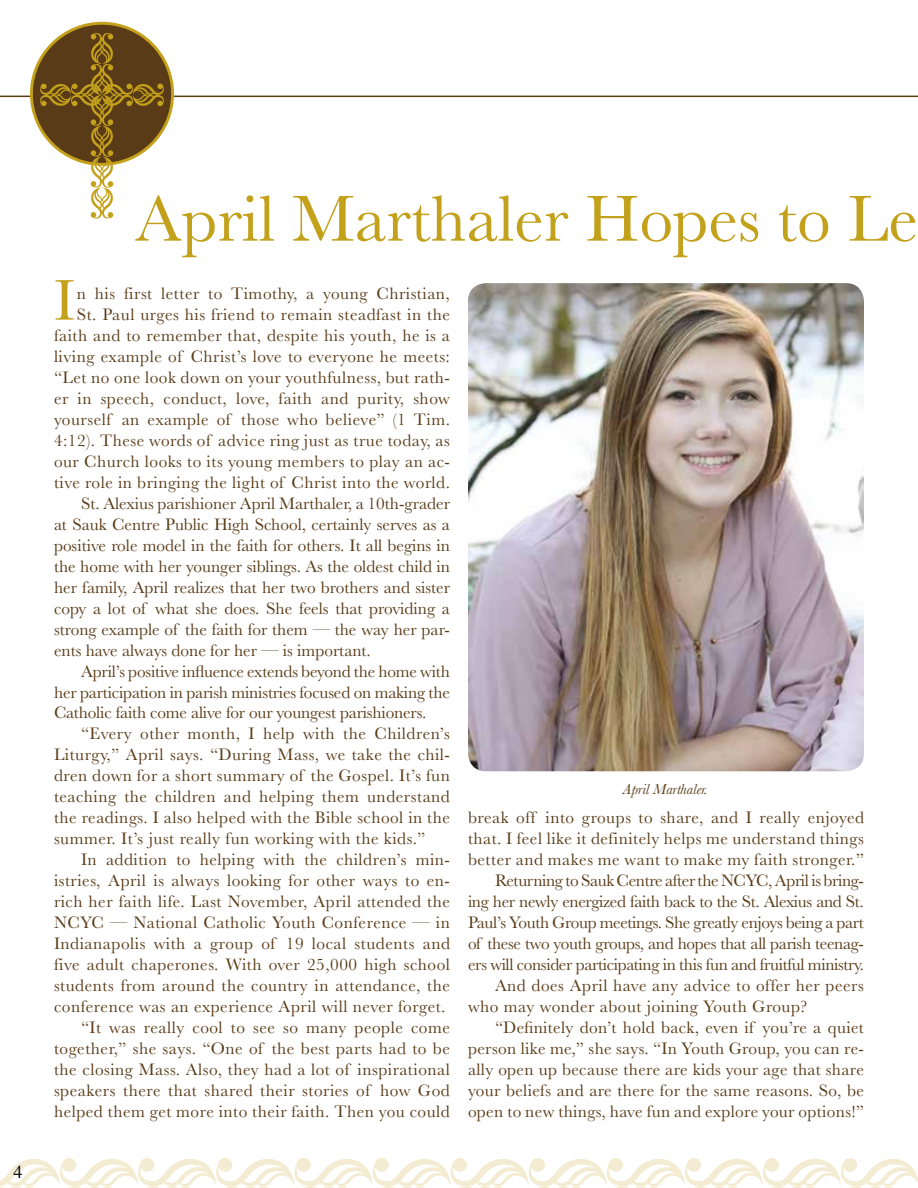
<style>
.page{position:relative;width:918px;height:1188px;background:#fff}
.page>*{position:absolute;margin:0;border:0;box-sizing:border-box;transform-origin:0 0}
.t1{font:67.5px "Baskerville";color:#c4a11b}
.t2{font:59.55px "Baskerville";color:#c4a11b}
.t3{font:18px "Times";color:#000}
.t4{font:17.25px "Baskerville";letter-spacing:.03em;color:#593b17}
.t5{font:17.25px "Baskerville";color:#593b17}
.t6{font:17.25px "Baskerville";letter-spacing:-.02em;color:#593b17}
.t7{font:17.25px "Baskerville";letter-spacing:-.01em;color:#593b17}
.t8{font:italic 15px "Baskerville";color:#593b17}
</style>
<div class="page">
<svg style="left:0;top:1158px;width:918px;height:30px"></svg>
<hr style="left:0;top:96px;width:918px;height:1px;background:#593b17">
<svg style="left:31px;top:23px;width:142px;height:141px"></svg>
<svg style="left:40px;top:33px;width:124px;height:185px"></svg>
<img style="left:468px;top:283px;width:396px;height:488px">
<p class="t3" style="left:14px;top:1155px;width:10px">4</p>
<h1 class="t1" style="left:135px;top:176px;width:784px">April Marthaler Hopes to Le</h1>
<h2 class="t2" style="left:54px;top:262px;width:23px">I</h2>
<p class="t4" style="left:77px;top:282px;width:375px">n his first letter to Timothy, a young Christian,</p>
<p class="t4" style="left:77px;top:303px;width:375px">St. Paul urges his friend to remain steadfast in the</p>
<p class="t4" style="left:54px;top:324px;width:397px">faith and to remember that, despite his youth, he is a</p>
<p class="t4" style="left:54px;top:345px;width:397px">living example of Christ’s love to everyone he meets:</p>
<p class="t4" style="left:54px;top:366px;width:397px">“Let no one look down on your youthfulness, but rath-</p>
<p class="t4" style="left:54px;top:387px;width:397px">er in speech, conduct, love, faith and purity, show</p>
<p class="t4" style="left:54px;top:408px;width:398px">yourself an example of those who believe” (1 Tim.</p>
<p class="t4" style="left:54px;top:429px;width:397px">4:12). These words of advice ring just as true today, as</p>
<p class="t4" style="left:54px;top:450px;width:397px">our Church looks to its young members to play an ac-</p>
<p class="t4" style="left:54px;top:471px;width:398px">tive role in bringing the light of Christ into the world.</p>
<p class="t5" style="left:81px;top:492px;width:371px">St. Alexius parishioner April Marthaler, a 10th-grader</p>
<p class="t5" style="left:54px;top:513px;width:398px">at Sauk Centre Public High School, certainly serves as a</p>
<p class="t5" style="left:54px;top:534px;width:397px">positive role model in the faith for others. It all begins in</p>
<p class="t5" style="left:54px;top:555px;width:397px">the home with her younger siblings. As the oldest child in</p>
<p class="t5" style="left:54px;top:576px;width:398px">her family, April realizes that her two brothers and sister</p>
<p class="t5" style="left:54px;top:597px;width:398px">copy a lot of what she does. She feels that providing a</p>
<p class="t5" style="left:54px;top:618px;width:398px">strong example of the faith for them — the way her par-</p>
<p class="t5" style="left:54px;top:639px;width:318px">ents have always done for her — is important.</p>
<p class="t7" style="left:81px;top:660px;width:370px">April’s positive influence extends beyond the home with</p>
<p class="t7" style="left:54px;top:681px;width:397px">her participation in parish ministries focused on making the</p>
<p class="t7" style="left:54px;top:702px;width:374px">Catholic faith come alive for our youngest parishioners.</p>
<p class="t4" style="left:81px;top:723px;width:370px">“Every other month, I help with the Children’s</p>
<p class="t4" style="left:54px;top:744px;width:397px">Liturgy,” April says. “During Mass, we take the chil-</p>
<p class="t4" style="left:54px;top:765px;width:397px">dren down for a short summary of the Gospel. It’s fun</p>
<p class="t4" style="left:54px;top:786px;width:397px">teaching the children and helping them understand</p>
<p class="t4" style="left:54px;top:807px;width:397px">the readings. I also helped with the Bible school in the</p>
<p class="t4" style="left:54px;top:828px;width:373px">summer. It’s just really fun working with the kids.”</p>
<p class="t4" style="left:81px;top:849px;width:371px">In addition to helping with the children’s min-</p>
<p class="t4" style="left:54px;top:870px;width:397px">istries, April is always looking for other ways to en-</p>
<p class="t4" style="left:54px;top:891px;width:398px">rich her faith life. Last November, April attended the</p>
<p class="t4" style="left:54px;top:912px;width:397px">NCYC — National Catholic Youth Conference — in</p>
<p class="t4" style="left:54px;top:933px;width:397px">Indianapolis with a group of 19 local students and</p>
<p class="t4" style="left:54px;top:954px;width:397px">five adult chaperones. With over 25,000 high school</p>
<p class="t4" style="left:54px;top:975px;width:397px">students from around the country in attendance, the</p>
<p class="t4" style="left:54px;top:996px;width:393px">conference was an experience April will never forget.</p>
<p class="t4" style="left:81px;top:1017px;width:370px">“It was really cool to see so many people come</p>
<p class="t4" style="left:54px;top:1038px;width:397px">together,” she says. “One of the best parts had to be</p>
<p class="t4" style="left:54px;top:1059px;width:397px">the closing Mass. Also, they had a lot of inspirational</p>
<p class="t4" style="left:54px;top:1080px;width:397px">speakers there that shared their stories of how God</p>
<p class="t4" style="left:54px;top:1101px;width:397px">helped them get more into their faith. Then you could</p>
<p class="t8" style="left:623px;top:779px;width:86px">April Marthaler.</p>
<p class="t4" style="left:468px;top:806px;width:398px">break off into groups to share, and I really enjoyed</p>
<p class="t4" style="left:468px;top:827px;width:397px">that. I feel like it definitely helps me understand things</p>
<p class="t4" style="left:468px;top:848px;width:397px">better and makes me want to make my faith stronger.”</p>
<p class="t6" style="left:495px;top:869px;width:370px">Returning to Sauk Centre after the NCYC, April is bring-</p>
<p class="t6" style="left:468px;top:890px;width:397px">ing her newly energized faith back to the St. Alexius and St.</p>
<p class="t6" style="left:468px;top:911px;width:397px">Paul’s Youth Group meetings. She greatly enjoys being a part</p>
<p class="t6" style="left:468px;top:932px;width:397px">of these two youth groups, and hopes that all parish teenag-</p>
<p class="t6" style="left:468px;top:953px;width:397px">ers will consider participating in this fun and fruitful ministry.</p>
<p class="t4" style="left:495px;top:974px;width:370px">And does April have any advice to offer her peers</p>
<p class="t4" style="left:468px;top:995px;width:341px">who may wonder about joining Youth Group?</p>
<p class="t4" style="left:495px;top:1016px;width:370px">“Definitely don’t hold back, even if you’re a quiet</p>
<p class="t4" style="left:468px;top:1037px;width:398px">person like me,” she says. “In Youth Group, you can re-</p>
<p class="t4" style="left:468px;top:1058px;width:397px">ally open up because there are kids your age that share</p>
<p class="t4" style="left:468px;top:1079px;width:398px">your beliefs and are there for the same reasons. So, be</p>
<p class="t4" style="left:468px;top:1100px;width:398px">open to new things, have fun and explore your options!”</p>
</div>
